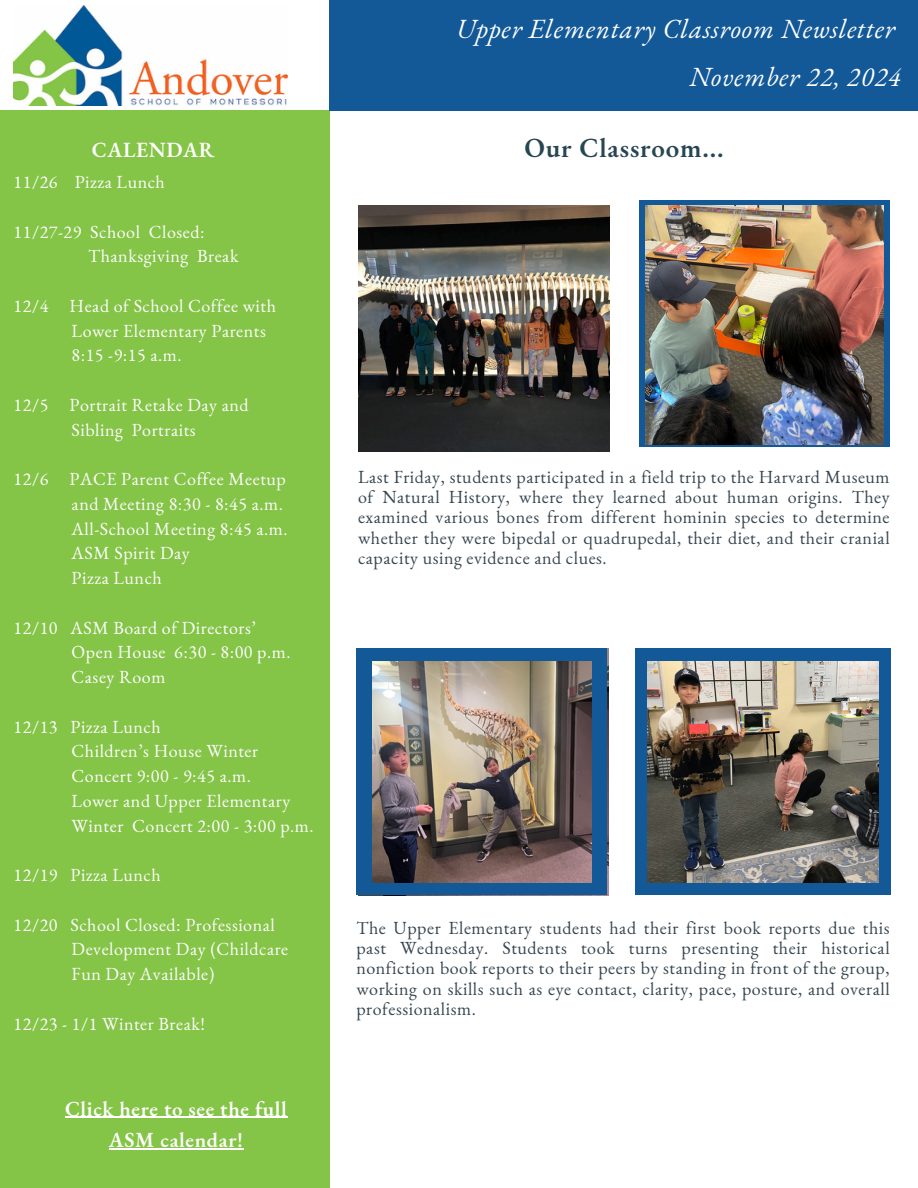
<style>
.page{position:relative;width:918px;height:1188px;background:#fff}
.page>*{position:absolute;margin:0;border:0;box-sizing:border-box;transform-origin:0 0}
.t1{font:italic 27px/48.3px "EB Garamond";letter-spacing:.03em;color:#fff;text-align:right}
.t2{font:600 27px "EB Garamond";letter-spacing:.03em;color:#264653}
.t3{font:600 21.15px "EB Garamond";letter-spacing:.03em;color:#fff}
.t4{font:600 21px/31.5px "EB Garamond";letter-spacing:.03em;color:#fff;text-align:center}
.t5{font:18px/20.2px "EB Garamond";letter-spacing:.03em;color:#36454f;text-align:justify}
.t6{font:18px "EB Garamond";letter-spacing:.03em;color:#fff}
</style>
<div class="page">
<div style="left:0;top:111px;width:330px;height:1077px;background:#84c447"></div>
<img style="left:14px;top:5px;width:274px;height:100px">
<div style="left:330px;top:0;width:588px;height:111px;background:#135998"></div>
<div style="left:639px;top:200px;width:251px;height:247px;background:#135998"></div>
<div style="left:356px;top:649px;width:251px;height:246px;background:#135998"></div>
<div style="left:635px;top:649px;width:255px;height:246px;background:#135998"></div>
<img style="left:647px;top:661px;width:231px;height:222px">
<img style="left:372px;top:661px;width:220px;height:222px">
<img style="left:645px;top:206px;width:239px;height:238px">
<img style="left:359px;top:205px;width:250px;height:246px">
<hr style="left:65px;top:1117px;width:223px;height:1px;background:#fff">
<hr style="left:109px;top:1148px;width:135px;height:1px;background:#fff">
<p class="t1" style="left:457px;top:4px;width:446px">Upper Elementary Classroom Newsletter<br>November 22, 2024</p>
<h2 class="t3" style="left:92px;top:135px;width:124px">CALENDAR</h2>
<h3 class="t2" style="left:524px;top:130px;width:201px">Our Classroom...</h3>
<p class="t6" style="left:14px;top:170px;width:153px">11/26 Pizza Lunch</p>
<p class="t6" style="left:14px;top:220px;width:192px">11/27-29 School Closed:</p>
<p class="t6" style="left:88px;top:244px;width:152px">Thanksgiving Break</p>
<p class="t6" style="left:14px;top:294px;width:264px">12/4 Head of School Coffee with</p>
<p class="t6" style="left:72px;top:319px;width:196px">Lower Elementary Parents</p>
<p class="t6" style="left:72px;top:343px;width:111px">8:15 -9:15 a.m.</p>
<p class="t6" style="left:14px;top:393px;width:237px">12/5 Portrait Retake Day and</p>
<p class="t6" style="left:72px;top:418px;width:126px">Sibling Portraits</p>
<p class="t6" style="left:14px;top:467px;width:274px">12/6 PACE Parent Coffee Meetup</p>
<p class="t6" style="left:72px;top:492px;width:213px">and Meeting 8:30 - 8:45 a.m.</p>
<p class="t6" style="left:72px;top:517px;width:218px">All-School Meeting 8:45 a.m.</p>
<p class="t6" style="left:72px;top:541px;width:120px">ASM Spirit Day</p>
<p class="t6" style="left:72px;top:566px;width:92px">Pizza Lunch</p>
<p class="t6" style="left:14px;top:616px;width:244px">12/10 ASM Board of Directors’</p>
<p class="t6" style="left:72px;top:640px;width:220px">Open House 6:30 - 8:00 p.m.</p>
<p class="t6" style="left:72px;top:665px;width:95px">Casey Room</p>
<p class="t6" style="left:14px;top:715px;width:149px">12/13 Pizza Lunch</p>
<p class="t6" style="left:72px;top:739px;width:188px">Children’s House Winter</p>
<p class="t6" style="left:72px;top:764px;width:181px">Concert 9:00 - 9:45 a.m.</p>
<p class="t6" style="left:72px;top:789px;width:220px">Lower and Upper Elementary</p>
<p class="t6" style="left:72px;top:814px;width:243px">Winter Concert 2:00 - 3:00 p.m.</p>
<p class="t6" style="left:14px;top:863px;width:149px">12/19 Pizza Lunch</p>
<p class="t6" style="left:14px;top:913px;width:263px">12/20 School Closed: Professional</p>
<h4 class="t6" style="left:72px;top:937px;width:218px">Development Day (Childcare</h4>
<h1 class="t6" style="left:72px;top:962px;width:144px">Fun Day Available)</h1>
<p class="t6" style="left:14px;top:1012px;width:193px">12/23 - 1/1 Winter Break!</p>
<p class="t4" style="left:65px;top:1092px;width:223px">Click here to see the full<br>ASM calendar!</p>
<p class="t5" style="left:358px;top:466px;width:533px">Last Friday, students participated in a field trip to the Harvard Museum of Natural History, where they learned about human origins. They examined various bones from different hominin species to determine whether they were bipedal or quadrupedal, their diet, and their cranial capacity using evidence and clues.</p>
<p class="t5" style="left:356px;top:917px;width:535px">The Upper Elementary students had their first book reports due this past Wednesday. Students took turns presenting their historical nonfiction book reports to their peers by standing in front of the group, working on skills such as eye contact, clarity, pace, posture, and overall professionalism.</p>
</div>
